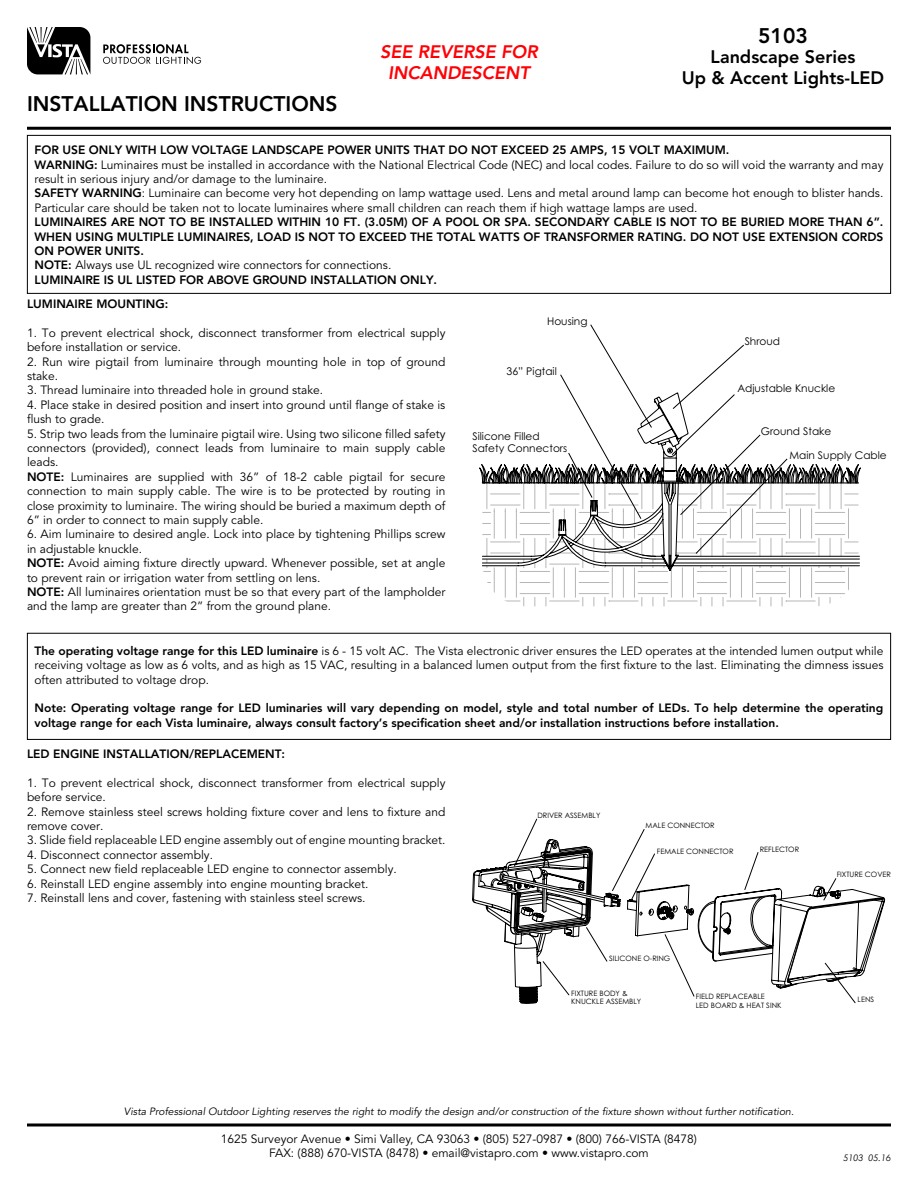
<style>
.page{position:relative;width:918px;height:1188px;background:#fff}
.page>*{position:absolute;margin:0;border:0;box-sizing:border-box;transform-origin:0 0}
.t1{font:800 21px "Avenir LT Std";color:#000}
.t2{font:800 18px "Avenir LT Std";color:#000}
.t3{font:italic 800 18px/21.6px "Avenir LT Std";color:#ff0005;text-align:center}
.t4{font:12px/14.4px "Avenir LT Std";color:#000}
.t5{font:800 12px/14.4px "Avenir LT Std";color:#000}
.t6{font:italic 10.5px "Avenir LT Std";color:#000}
.t7{font:10.5px/12.8px "Century Gothic";color:#000}
.t8{font:italic 9px "Century Gothic";color:#000}
.t9{font:7.35px/8.9px "Century Gothic";color:#000}
.s1{font-weight:800}
.s2{font-weight:400}
</style>
<div class="page">
<hr style="left:27px;top:1124px;width:864px;height:2px;background:#000">
<div style="left:27px;top:633px;width:864px;height:107px;border:1px solid #000"></div>
<svg style="left:27px;top:27px;width:63px;height:47px"></svg>
<svg style="left:103px;top:44px;width:98px;height:20px"></svg>
<hr style="left:27px;top:127px;width:864px;height:3px;background:#000">
<svg style="left:483px;top:571px;width:366px;height:35px"></svg>
<svg style="left:479px;top:324px;width:382px;height:247px"></svg>
<svg style="left:855px;top:889px;width:27px;height:88px"></svg>
<svg style="left:472px;top:819px;width:173px;height:102px"></svg>
<svg style="left:502px;top:852px;width:353px;height:151px"></svg>
<div style="left:27px;top:135px;width:864px;height:159px;border:1px solid #000"></div>
<h1 class="t1" style="left:27px;top:91px;width:312px">INSTALLATION INSTRUCTIONS</h1>
<h2 class="t3" style="left:380px;top:41px;width:159px">SEE REVERSE FOR<br>INCANDESCENT</h2>
<h1 class="t1" style="left:758px;top:23px;width:51px">5103</h1>
<h2 class="t2" style="left:711px;top:46px;width:146px">Landscape Series</h2>
<h2 class="t2" style="left:682px;top:67px;width:204px">Up &amp; Accent Lights-LED</h2>
<p class="t4" style="left:34px;top:143px;width:851px"><span class="s1">FOR USE ONLY WITH LOW VOLTAGE LANDSCAPE POWER UNITS THAT DO NOT EXCEED 25 AMPS, 15 VOLT MAXIMUM.<br>WARNING:</span> Luminaires must be installed in accordance with the National Electrical Code (NEC) and local codes. Failure to do so will void the warranty and may result in serious injury and/or damage to the luminaire.<br><span class="s1">SAFETY WARNING</span>: Luminaire can become very hot depending on lamp wattage used. Lens and metal around lamp can become hot enough to blister hands.<br>Particular care should be taken not to locate luminaires where small children can reach them if high wattage lamps are used.</p>
<p class="t5" style="left:34px;top:215px;width:850px">LUMINAIRES ARE NOT TO BE INSTALLED WITHIN 10 FT. (3.05M) OF A POOL OR SPA. SECONDARY CABLE IS NOT TO BE BURIED MORE THAN 6”.<br>WHEN USING MULTIPLE LUMINAIRES, LOAD IS NOT TO EXCEED THE TOTAL WATTS OF TRANSFORMER RATING. DO NOT USE EXTENSION CORDS ON POWER UNITS.<br>NOTE: <span class="s2">Always use UL recognized wire connectors for connections.<br></span>LUMINAIRE IS UL LISTED FOR ABOVE GROUND INSTALLATION ONLY.</p>
<p class="t5" style="left:27px;top:297px;width:143px">LUMINAIRE MOUNTING:</p>
<p class="t4" style="left:27px;top:326px;width:420px">1. To prevent electrical shock, disconnect transformer from electrical supply before installation or service.</p>
<p class="t4" style="left:27px;top:355px;width:420px">2. Run wire pigtail from luminaire through mounting hole in top of ground stake.</p>
<p class="t4" style="left:27px;top:383px;width:298px">3. Thread luminaire into threaded hole in ground stake.</p>
<p class="t4" style="left:27px;top:398px;width:420px">4. Place stake in desired position and insert into ground until flange of stake is flush to grade.</p>
<p class="t4" style="left:27px;top:427px;width:420px">5. Strip two leads from the luminaire pigtail wire. Using two silicone filled safety connectors (provided), connect leads from luminaire to main supply cable leads.<br><span class="s1">NOTE:</span> Luminaires are supplied with 36” of 18-2 cable pigtail for secure connection to main supply cable. The wire is to be protected by routing in close proximity to luminaire. The wiring should be buried a maximum depth of 6” in order to connect to main supply cable.</p>
<p class="t4" style="left:27px;top:527px;width:420px">6. Aim luminaire to desired angle. Lock into place by tightening Phillips screw in adjustable knuckle.<br><span class="s1">NOTE:</span> Avoid aiming fixture directly upward. Whenever possible, set at angle to prevent rain or irrigation water from settling on lens.<br><span class="s1">NOTE:</span> All luminaires orientation must be so that every part of the lampholder and the lamp are greater than 2” from the ground plane.</p>
<p class="t7" style="left:547px;top:314px;width:42px">Housing</p>
<p class="t7" style="left:745px;top:335px;width:37px">Shroud</p>
<p class="t7" style="left:737px;top:381px;width:99px">Adjustable Knuckle</p>
<p class="t7" style="left:761px;top:425px;width:72px">Ground Stake</p>
<p class="t7" style="left:790px;top:448px;width:99px">Main Supply Cable</p>
<p class="t7" style="left:507px;top:365px;width:52px">36” Pigtail</p>
<p class="t7" style="left:472px;top:429px;width:96px">Silicone Filled<br>Safety Connectors</p>
<p class="t4" style="left:34px;top:644px;width:851px;text-align:justify"><span class="s1">The operating voltage range for this LED luminaire</span> is 6 - 15 volt AC. The Vista electronic driver ensures the LED operates at the intended lumen output while receiving voltage as low as 6 volts, and as high as 15 VAC, resulting in a balanced lumen output from the first fixture to the last. Eliminating the dimness issues often attributed to voltage drop.</p>
<p class="t5" style="left:34px;top:701px;width:850px">Note: Operating voltage range for LED luminaries will vary depending on model, style and total number of LEDs. To help determine the operating voltage range for each Vista luminaire, always consult factory’s specification sheet and/or installation instructions before installation.</p>
<p class="t5" style="left:27px;top:747px;width:260px">LED ENGINE INSTALLATION/REPLACEMENT:</p>
<p class="t4" style="left:27px;top:776px;width:420px">1. To prevent electrical shock, disconnect transformer from electrical supply before service.</p>
<p class="t4" style="left:27px;top:805px;width:420px">2. Remove stainless steel screws holding fixture cover and lens to fixture and remove cover.</p>
<p class="t4" style="left:27px;top:833px;width:420px">3. Slide field replaceable LED engine assembly out of engine mounting bracket.</p>
<p class="t4" style="left:27px;top:848px;width:188px">4. Disconnect connector assembly.</p>
<p class="t4" style="left:27px;top:862px;width:371px">5. Connect new field replaceable LED engine to connector assembly.</p>
<p class="t4" style="left:27px;top:877px;width:343px">6. Reinstall LED engine assembly into engine mounting bracket.</p>
<p class="t4" style="left:27px;top:891px;width:340px">7. Reinstall lens and cover, fastening with stainless steel screws.</p>
<p class="t9" style="left:537px;top:811px;width:64px">DRIVER ASSEMBLY</p>
<p class="t9" style="left:646px;top:820px;width:71px">MALE CONNECTOR</p>
<p class="t9" style="left:657px;top:846px;width:78px">FEMALE CONNECTOR</p>
<p class="t9" style="left:760px;top:845px;width:41px">REFLECTOR</p>
<p class="t9" style="left:609px;top:954px;width:63px">SILICONE O-RING</p>
<p class="t9" style="left:571px;top:988px;width:72px">FIXTURE BODY &amp;<br>KNUCKLE ASSEMBLY</p>
<p class="t9" style="left:696px;top:992px;width:87px">FIELD REPLACEABLE<br>LED BOARD &amp; HEAT SINK</p>
<p class="t9" style="left:837px;top:870px;width:56px">FIXTURE COVER</p>
<p class="t9" style="left:858px;top:995px;width:18px">LENS</p>
<p class="t6" style="left:124px;top:1106px;width:672px">Vista Professional Outdoor Lighting reserves the right to modify the design and/or construction of the fixture shown without further notification.</p>
<p class="t4" style="left:221px;top:1132px;width:478px;text-align:center">1625 Surveyor Avenue • Simi Valley, CA 93063 • (805) 527-0987 • (800) 766-VISTA (8478)<br>FAX: (888) 670-VISTA (8478) • email@vistapro.com • www.vistapro.com</p>
<p class="t8" style="left:844px;top:1151px;width:49px">5103 05.16</p>
</div>
